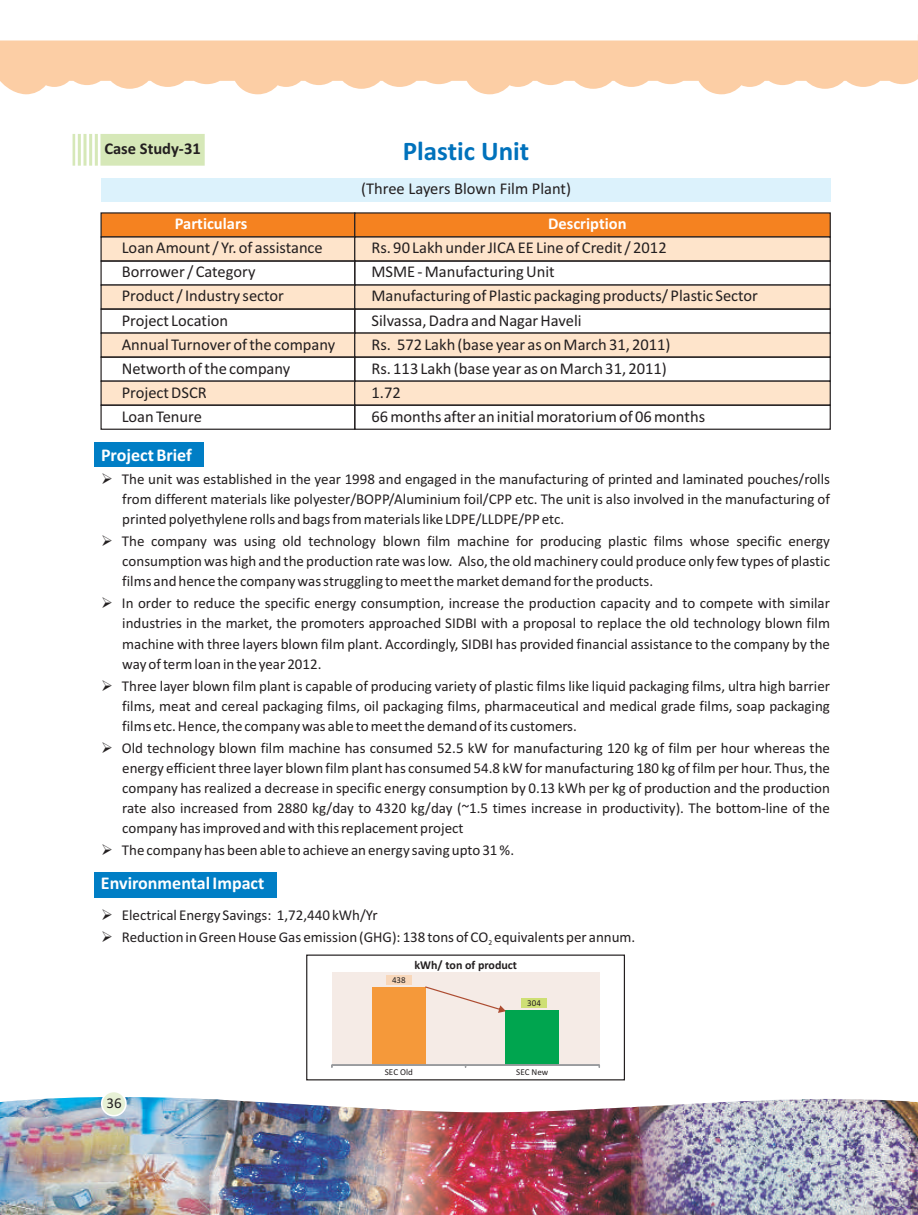
<style>
.page{position:relative;width:918px;height:1215px;background:#fff}
.page>*{position:absolute;margin:0;border:0;box-sizing:border-box;transform-origin:0 0}
.t1{font:700 27px "Calibri";color:#0072bc}
.t2{font:700 18px "Calibri";color:#fff}
.t3{font:16.5px "Calibri";color:#231f20}
.t4{font:700 16.5px "Calibri";color:#fff}
.t5{font:700 16.5px "Calibri";color:#231f20}
.t6{font:15px/20.1px "Calibri";color:#231f20;text-align:justify}
.t7{font:700 12px "Calibri";color:#231f20}
.t8{font:9px "Calibri";color:#231f20}
.t9{font:7.5px "Calibri";color:#231f20}
</style>
<div class="page">
<svg style="left:73px;top:134px;width:132px;height:32px;background:#daeabf"></svg>
<div style="left:101px;top:178px;width:729px;height:23px;background:#dcf2fc"></div>
<div style="left:100px;top:212px;width:255px;height:26px;background:#f58220"></div>
<div style="left:354px;top:212px;width:477px;height:26px;background:#f58220"></div>
<div style="left:100px;top:236px;width:255px;height:26px;background:#fee4cb;border:1px solid #231f20"></div>
<div style="left:354px;top:236px;width:477px;height:26px;background:#fee4cb;border:1px solid #231f20"></div>
<div style="left:100px;top:260px;width:255px;height:26px;border:1px solid #231f20"></div>
<div style="left:354px;top:260px;width:477px;height:26px;border:1px solid #231f20"></div>
<div style="left:100px;top:284px;width:255px;height:26px;background:#fee4cb;border:1px solid #231f20"></div>
<div style="left:354px;top:284px;width:477px;height:26px;background:#fee4cb;border:1px solid #231f20"></div>
<div style="left:100px;top:308px;width:255px;height:26px;border:1px solid #231f20"></div>
<div style="left:354px;top:308px;width:477px;height:26px;border:1px solid #231f20"></div>
<div style="left:100px;top:332px;width:255px;height:26px;background:#fee4cb;border:1px solid #231f20"></div>
<div style="left:354px;top:332px;width:477px;height:26px;background:#fee4cb;border:1px solid #231f20"></div>
<div style="left:100px;top:357px;width:255px;height:25px;border:1px solid #231f20"></div>
<div style="left:354px;top:357px;width:477px;height:25px;border:1px solid #231f20"></div>
<div style="left:100px;top:381px;width:255px;height:25px;background:#fee4cb;border:1px solid #231f20"></div>
<div style="left:354px;top:381px;width:477px;height:25px;background:#fee4cb;border:1px solid #231f20"></div>
<div style="left:100px;top:405px;width:255px;height:25px;border:1px solid #231f20"></div>
<div style="left:354px;top:405px;width:477px;height:25px;border:1px solid #231f20"></div>
<div style="left:94px;top:443px;width:110px;height:24px;background:#007ec5"></div>
<div style="left:94px;top:873px;width:183px;height:25px;background:#007ec5"></div>
<div style="left:306px;top:955px;width:319px;height:125px;border:1px solid #231f20"></div>
<div style="left:332px;top:972px;width:268px;height:93px;background:#f5ebe6"></div>
<div style="left:372px;top:987px;width:53px;height:78px;background:#f5993a"></div>
<div style="left:506px;top:1011px;width:53px;height:54px;background:#00a54f"></div>
<hr style="left:332px;top:1065px;width:268px;height:1px;background:#999b9e">
<div style="left:386px;top:975px;width:25px;height:10px;background:#f8d7ba"></div>
<div style="left:521px;top:998px;width:26px;height:10px;background:#cedf74"></div>
<svg style="left:425px;top:986px;width:81px;height:27px"></svg>
<svg style="left:0;top:35px;width:918px;height:59px;fill:#fccea5"></svg>
<img style="left:0;top:1097px;width:192px;height:118px">
<img style="left:192px;top:1098px;width:177px;height:117px">
<img style="left:369px;top:1107px;width:261px;height:108px">
<img style="left:630px;top:1099px;width:288px;height:116px">
<svg style="left:101px;top:1091px;width:26px;height:26px"></svg>
<div style="left:102px;top:1092px;width:23px;height:23px;background:#e7f1d6;border-radius:50%"></div>
<p class="t5" style="left:104px;top:142px;width:98px">Case Study-31</p>
<h1 class="t1" style="left:403px;top:140px;width:128px">Plastic Unit</h1>
<p class="t3" style="left:361px;top:181px;width:211px">(Three Layers Blown Film Plant)</p>
<p class="t4" style="left:175px;top:217px;width:74px">Particulars</p>
<p class="t4" style="left:548px;top:217px;width:80px">Description</p>
<p class="t3" style="left:122px;top:241px;width:203px">Loan Amount / Yr. of assistance</p>
<p class="t3" style="left:371px;top:241px;width:297px">Rs. 90 Lakh under JICA EE Line of Credit / 2012</p>
<p class="t3" style="left:122px;top:265px;width:135px">Borrower / Category</p>
<p class="t3" style="left:371px;top:265px;width:185px">MSME - Manufacturing Unit</p>
<p class="t3" style="left:122px;top:289px;width:164px">Product / Industry sector</p>
<p class="t3" style="left:371px;top:289px;width:388px">Manufacturing of Plastic packaging products/ Plastic Sector</p>
<p class="t3" style="left:122px;top:313px;width:108px">Project Location</p>
<p class="t3" style="left:371px;top:313px;width:212px">Silvassa, Dadra and Nagar Haveli</p>
<p class="t3" style="left:122px;top:337px;width:215px">Annual Turnover of the company</p>
<p class="t3" style="left:371px;top:337px;width:301px">Rs. 572 Lakh (base year as on March 31, 2011)</p>
<p class="t3" style="left:122px;top:362px;width:170px">Networth of the company</p>
<p class="t3" style="left:371px;top:362px;width:297px">Rs. 113 Lakh (base year as on March 31, 2011)</p>
<p class="t3" style="left:122px;top:386px;width:87px">Project DSCR</p>
<p class="t3" style="left:371px;top:386px;width:31px">1.72</p>
<p class="t3" style="left:122px;top:410px;width:82px">Loan Tenure</p>
<p class="t3" style="left:371px;top:410px;width:335px">66 months after an initial moratorium of 06 months</p>
<p class="t2" style="left:101px;top:447px;width:92px">Project Brief</p>
<p class="t6" style="left:122px;top:470px;width:710px">The unit was established in the year 1998 and engaged in the manufacturing of printed and laminated pouches/rolls from different materials like polyester/BOPP/Aluminium foil/CPP etc. The unit is also involved in the manufacturing of printed polyethylene rolls and bags from materials like LDPE/LLDPE/PP etc.</p>
<p class="t6" style="left:122px;top:532px;width:710px">The company was using old technology blown film machine for producing plastic films whose specific energy consumption was high and the production rate was low. Also, the old machinery could produce only few types of plastic films and hence the company was struggling to meet the market demand for the products.</p>
<p class="t6" style="left:122px;top:594px;width:710px">In order to reduce the specific energy consumption, increase the production capacity and to compete with similar industries in the market, the promoters approached SIDBI with a proposal to replace the old technology blown film machine with three layers blown film plant. Accordingly, SIDBI has provided financial assistance to the company by the way of term loan in the year 2012.</p>
<p class="t6" style="left:122px;top:677px;width:710px">Three layer blown film plant is capable of producing variety of plastic films like liquid packaging films, ultra high barrier films, meat and cereal packaging films, oil packaging films, pharmaceutical and medical grade films, soap packaging films etc. Hence, the company was able to meet the demand of its customers.</p>
<p class="t6" style="left:122px;top:739px;width:710px">Old technology blown film machine has consumed 52.5 kW for manufacturing 120 kg of film per hour whereas the energy efficient three layer blown film plant has consumed 54.8 kW for manufacturing 180 kg of film per hour. Thus, the company has realized a decrease in specific energy consumption by 0.13 kWh per kg of production and the production rate also increased from 2880 kg/day to 4320 kg/day (~1.5 times increase in productivity). The bottom-line of the company has improved and with this replacement project</p>
<p class="t6" style="left:122px;top:842px;width:394px">The company has been able to achieve an energy saving upto 31 %.</p>
<p class="t2" style="left:101px;top:876px;width:165px">Environmental Impact</p>
<p class="t6" style="left:122px;top:905px;width:515px;line-height:21.9px">Electrical Energy Savings: 1,72,440 kWh/Yr<br>Reduction in Green House Gas emission (GHG): 138 tons of CO equivalents per annum.</p>
<p class="t9" style="left:488px;top:939px;width:5px">2</p>
<p class="t8" style="left:392px;top:976px;width:15px">438</p>
<p class="t7" style="left:414px;top:960px;width:104px">kWh/ ton of product</p>
<p class="t8" style="left:527px;top:999px;width:15px">304</p>
<p class="t6" style="left:106px;top:1095px;width:17px">36</p>
<p class="t8" style="left:385px;top:1068px;width:30px">SEC Old</p>
<p class="t8" style="left:516px;top:1068px;width:33px">SEC New</p>
</div>
